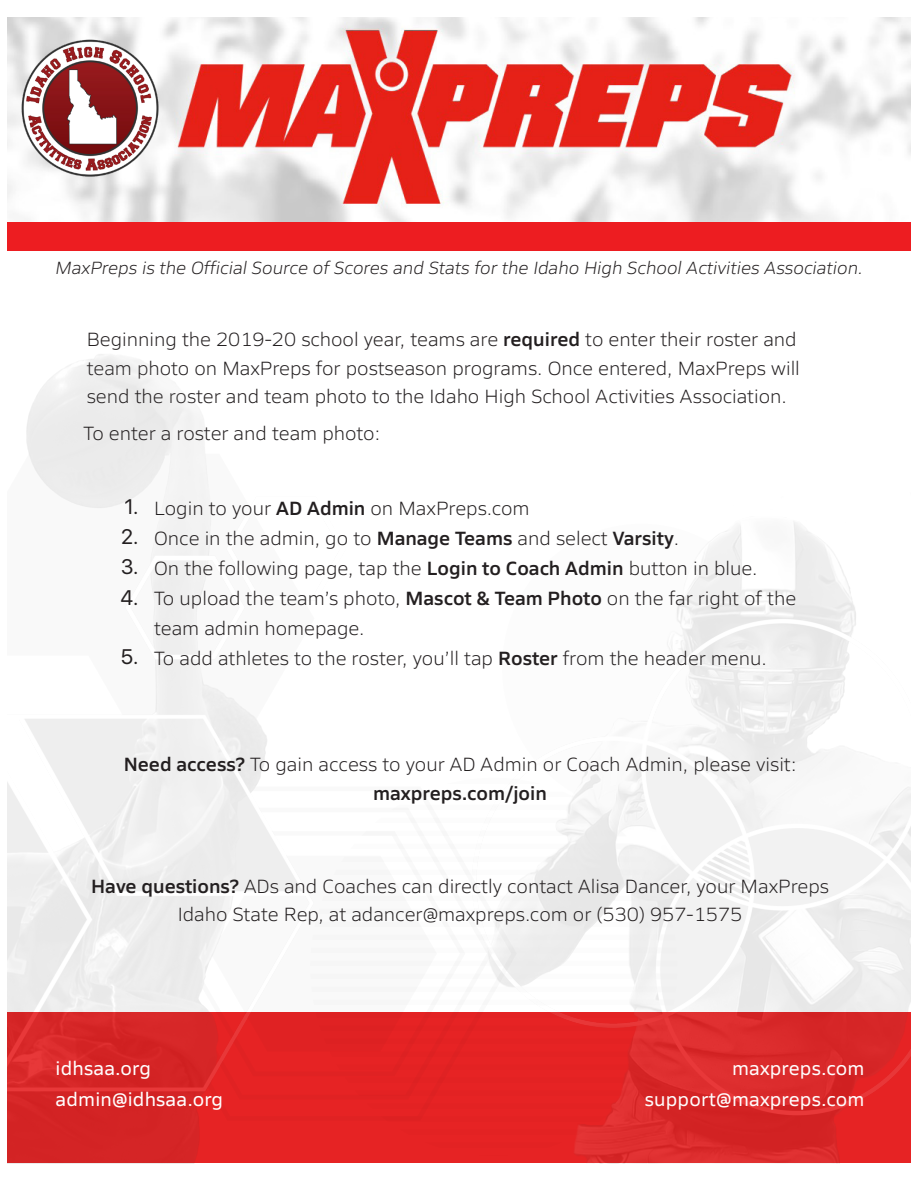
<style>
.page{position:relative;width:918px;height:1188px;background:#fff}
.page>*{position:absolute;margin:0;border:0;box-sizing:border-box;transform-origin:0 0}
.t1{font:21px/30.2px "SFUI Display";color:#231f20;text-align:justify}
.t2{font:300 19.5px/30px "Siro";color:#231f20}
.t3{font:19.5px "Siro";letter-spacing:.01em;color:#fff}
.t4{font:19.5px "Siro";letter-spacing:.01em;color:#fff}
.t5{font:italic 300 18px "Siro";color:#231f20}
.s1{font-weight:600}
</style>
<div class="page">
<img style="left:7px;top:18px;width:904px;height:204px">
<img style="left:7px;top:354px;width:304px;height:809px">
<img style="left:311px;top:522px;width:600px;height:641px">
<div style="left:7px;top:222px;width:904px;height:29px;background:#ed1d21"></div>
<img style="left:18px;top:36px;width:143px;height:143px">
<p class="t5" style="left:56px;top:254px;width:809px">MaxPreps is the Official Source of Scores and Stats for the Idaho High School Activities Association.</p>
<p class="t2" style="left:87px;top:324px;width:715px;line-height:28.5px">Beginning the 2019-20 school year, teams are <span class="s1">required</span> to enter their roster and team photo on MaxPreps for postseason programs. Once entered, MaxPreps will send the roster and team photo to the Idaho High School Activities Association.</p>
<p class="t2" style="left:84px;top:417px;width:298px">To enter a roster and team photo:</p>
<p class="t1" style="left:120px;top:492px;width:20px">1.<br>2.<br>3.<br>4.</p>
<p class="t1" style="left:121px;top:642px;width:19px">5.</p>
<p class="t2" style="left:154px;top:492px;width:644px">Login to your <span class="s1">AD Admin</span> on MaxPreps.com<br>Once in the admin, go to <span class="s1">Manage Teams</span> and select <span class="s1">Varsity</span>.<br>On the following page, tap the <span class="s1">Login to Coach Admin</span> button in blue.<br>To upload the team’s photo, <span class="s1">Mascot &amp; Team Photo</span> on the far right of the team admin homepage.<br>To add athletes to the roster, you’ll tap <span class="s1">Roster</span> from the header menu.</p>
<p class="t2" style="left:124px;top:749px;width:674px;line-height:28.5px;text-align:center"><span class="s1">Need access?</span> To gain access to your AD Admin or Coach Admin, please visit: <span class="s1">maxpreps.com/join</span></p>
<p class="t2" style="left:91px;top:870px;width:739px;line-height:28.5px;text-align:center"><span class="s1">Have questions?</span> ADs and Coaches can directly contact Alisa Dancer, your MaxPreps<br>Idaho State Rep, at adancer@maxpreps.com or (530) 957-1575</p>
<p class="t4" style="left:56px;top:1054px;width:97px">idhsaa.org</p>
<p class="t3" style="left:732px;top:1054px;width:134px">maxpreps.com</p>
<p class="t4" style="left:56px;top:1085px;width:169px">admin@idhsaa.org</p>
<p class="t3" style="left:645px;top:1085px;width:221px">support@maxpreps.com</p>
</div>
